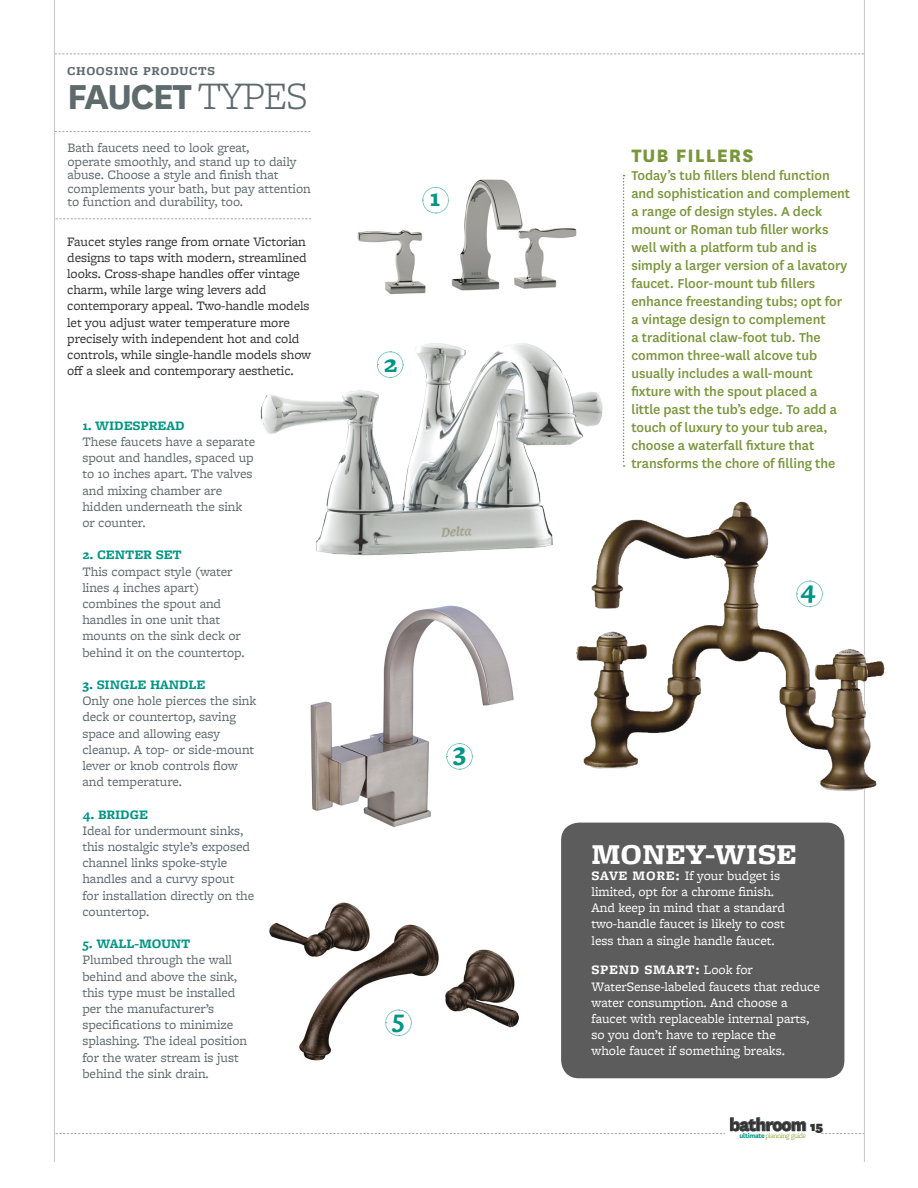
<style>
.page{position:relative;width:918px;height:1188px;background:#fff}
.page>*{position:absolute;margin:0;border:0;box-sizing:border-box;transform-origin:0 0}
.t1{font:700 40.5px "National";letter-spacing:-.035em;color:#5f6a6c}
.t2{font:900 30px "Freight Micro Pro";letter-spacing:-.005em;color:#fff}
.t3{font:700 25.95px "Freight Micro Pro";color:#009584}
.t4{font:800 21px "National";letter-spacing:.05em;color:#7a963b}
.t5{font:800 19.65px "National";letter-spacing:-.045em;color:#333}
.t6{font:500 15px/18px "National";letter-spacing:-.005em;color:#7a963b}
.t7{font:13.5px/16.2px "Freight Micro Pro";letter-spacing:-.005em;color:#5f6a6c}
.t8{font:13.5px/16.2px "Freight Micro Pro";letter-spacing:-.005em;color:#333}
.t9{font:13.5px/16.2px "Freight Micro Pro";letter-spacing:-.005em;color:#fff}
.t10{font:700 13.5px "Freight Micro Pro";letter-spacing:-.005em;color:#009584}
.t11{font:700 12.6px "Freight Micro Pro";letter-spacing:.05em;color:#5f6a6c}
.t12{font:300 7.2px "Freight Micro Pro";letter-spacing:-.035em;color:#718d00}
.s1{font-family:"Freight Micro Pro";font-weight:300}
.s2{font-weight:700}
.s3{font-weight:900;font-size:15px}
.s4{font-family:"National";font-weight:700;font-size:7.5px;color:#009584}
</style>
<div class="page">
<img style="left:260px;top:288px;width:363px;height:268px">
<svg style="left:56px;top:1117px;width:808px;height:17px"></svg>
<hr style="left:864px;top:0;width:1px;height:1162px;background:#c7c8ca">
<svg style="left:55px;top:53px;width:809px;height:1px"></svg>
<hr style="left:54px;top:0;width:1px;height:1162px;background:#c7c8ca">
<svg style="left:55px;top:131px;width:255px;height:1px"></svg>
<svg style="left:56px;top:218px;width:255px;height:1px"></svg>
<img style="left:356px;top:179px;width:224px;height:125px">
<img style="left:269px;top:902px;width:250px;height:159px">
<img style="left:310px;top:605px;width:204px;height:222px">
<svg style="left:623px;top:175px;width:2px;height:288px"></svg>
<div style="left:561px;top:823px;width:283px;height:255px;background:#5c5c5c;border-radius:18px"></div>
<img style="left:547px;top:465px;width:338px;height:372px">
<svg style="left:446px;top:743px;width:27px;height:27px"></svg>
<svg style="left:422px;top:187px;width:27px;height:27px"></svg>
<svg style="left:385px;top:1009px;width:27px;height:27px"></svg>
<svg style="left:796px;top:581px;width:27px;height:26px"></svg>
<svg style="left:377px;top:351px;width:27px;height:27px"></svg>
<p class="t11" style="left:67px;top:62px;width:149px">CHOOSING PRODUCTS</p>
<h1 class="t1" style="left:67px;top:68px;width:243px">FAUCET <span class="s1">TYPES</span></h1>
<p class="t7" style="left:67px;top:141px;width:245px;line-height:13.5px">Bath faucets need to look great,<br>operate smoothly, and stand up to daily abuse. Choose a style and finish that complements your bath, but pay attention to function and durability, too.</p>
<p class="t8" style="left:67px;top:233px;width:246px">Faucet styles range from ornate Victorian designs to taps with modern, streamlined looks. Cross-shape handles offer vintage charm, while large wing levers add contemporary appeal. Two-handle models let you adjust water temperature more precisely with independent hot and cold controls, while single-handle models show off a sleek and contemporary aesthetic.</p>
<p class="t10" style="left:82px;top:416px;width:104px">1. WIDESPREAD</p>
<p class="t7" style="left:82px;top:433px;width:174px">These faucets have a separate spout and handles, spaced up to 10 inches apart. The valves and mixing chamber are hidden underneath the sink or counter.</p>
<p class="t10" style="left:82px;top:546px;width:101px">2. CENTER SET</p>
<p class="t7" style="left:82px;top:563px;width:164px">This compact style (water lines 4 inches apart) combines the spout and handles in one unit that mounts on the sink deck or behind it on the countertop.</p>
<p class="t10" style="left:82px;top:675px;width:125px">3. SINGLE HANDLE</p>
<p class="t7" style="left:82px;top:692px;width:176px">Only one hole pierces the sink deck or countertop, saving space and allowing easy cleanup. A top- or side-mount lever or knob controls flow and temperature.</p>
<p class="t10" style="left:82px;top:805px;width:67px">4. BRIDGE</p>
<p class="t7" style="left:82px;top:822px;width:173px">Ideal for undermount sinks, this nostalgic style’s exposed channel links spoke-style handles and a curvy spout for installation directly on the countertop.</p>
<p class="t10" style="left:82px;top:934px;width:110px">5. WALL-MOUNT</p>
<p class="t7" style="left:82px;top:952px;width:166px">Plumbed through the wall behind and above the sink, this type must be installed per the manufacturer’s specifications to minimize splashing. The ideal position for the water stream is just behind the sink drain.</p>
<h3 class="t3" style="left:429px;top:180px;width:12px">1</h3>
<h3 class="t3" style="left:384px;top:345px;width:15px">2</h3>
<h3 class="t3" style="left:453px;top:734px;width:14px">3</h3>
<h3 class="t3" style="left:392px;top:1000px;width:14px">5</h3>
<h3 class="t4" style="left:631px;top:141px;width:124px">TUB FILLERS</h3>
<p class="t6" style="left:631px;top:166px;width:220px">Today’s tub fillers blend function and sophistication and complement a range of design styles. A deck mount or Roman tub filler works well with a platform tub and is simply a larger version of a lavatory faucet. Floor-mount tub fillers enhance freestanding tubs; opt for a vintage design to complement<br>a traditional claw-foot tub. The common three-wall alcove tub usually includes a wall-mount fixture with the spout placed a<br>little past the tub’s edge. To add a touch of luxury to your tub area, choose a waterfall fixture that transforms the chore of filling the</p>
<h3 class="t3" style="left:800px;top:571px;width:17px">4</h3>
<h2 class="t2" style="left:592px;top:833px;width:207px">MONEY-WISE</h2>
<p class="t9" style="left:592px;top:867px;width:195px"><span class="s2">SAVE MORE:</span> If your budget is limited, opt for a chrome finish.<br>And keep in mind that a standard two-handle faucet is likely to cost less than a single handle faucet.</p>
<p class="t9" style="left:592px;top:961px;width:230px"><span class="s2">SPEND SMART:</span> Look for WaterSense-labeled faucets that reduce water consumption. And choose a faucet with replaceable internal parts, so you don’t have to replace the<br>whole faucet if something breaks.</p>
<h3 class="t5" style="left:729px;top:1111px;width:95px">bathroom <span class="s3">15</span></h3>
<p class="t12" style="left:740px;top:1130px;width:68px"><span class="s4">ultimate</span>planning guide</p>
</div>
